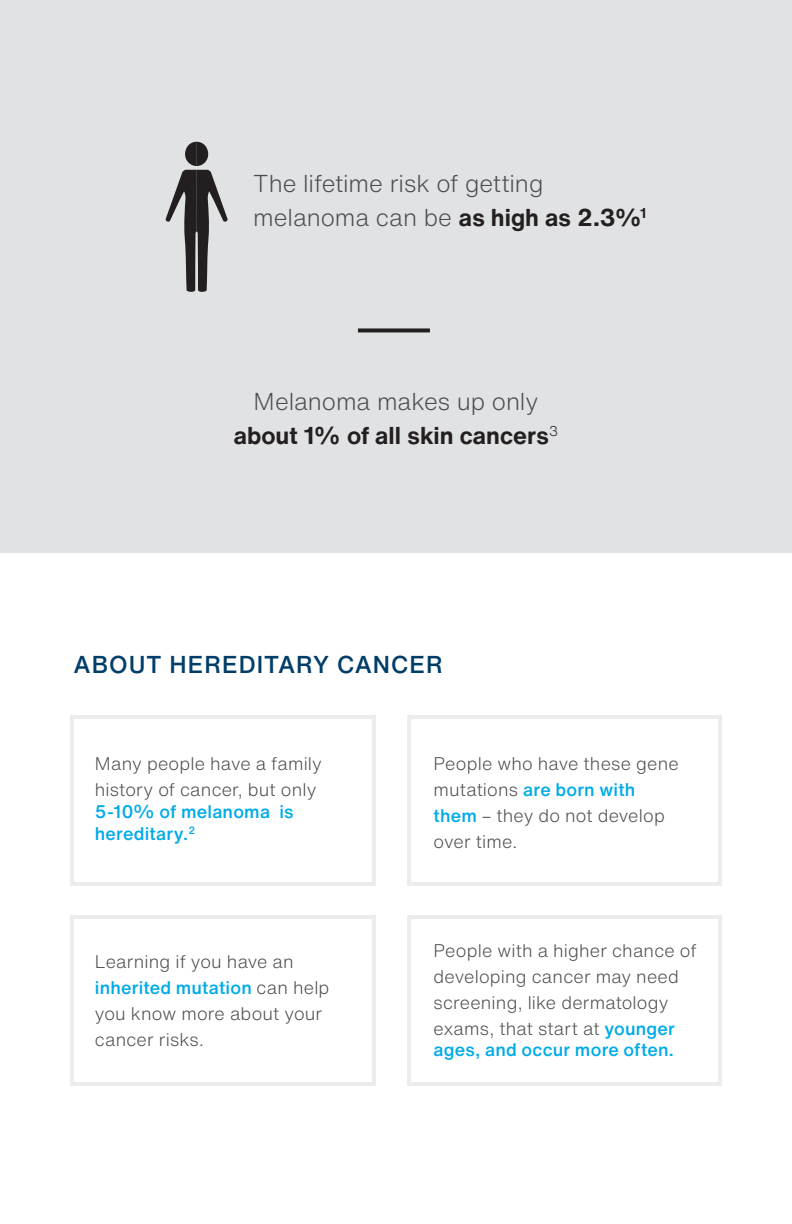
<style>
.page{position:relative;width:792px;height:1224px;background:#fff}
.page>*{position:absolute;margin:0;border:0;box-sizing:border-box;transform-origin:0 0}
.Section_text{font:300 24px "Helvetica Now Text";letter-spacing:-.005em;color:#4b4c4d}
.Section_text-2{font:700 24px/34px "Helvetica Now Text";color:#231f20;text-align:center}
.whitney_sub_head{font:500 24px "Helvetica Now Text";letter-spacing:.04em;color:#003e69}
.Section_text-3{font:300 18px/26px "Helvetica Now Text";letter-spacing:.01em;color:#4b4c4d}
.Section_text-4{font:500 18px/21.6px "Helvetica Now Text";letter-spacing:.01em;color:#00abe7}
.s1{font-weight:700;color:#231f20}
.s2{font-weight:300;color:#4b4c4d}
.s3{font-weight:500;color:#00abe7}
</style>
<div class="page">
<div style="left:0;top:0;width:792px;height:553px;background:#e1e2e4"></div>
<svg style="left:358px;top:328px;width:72px;height:4px"></svg>
<svg style="left:165px;top:142px;width:63px;height:150px"></svg>
<div style="left:70px;top:715px;width:306px;height:171px;border:4px solid #ececee"></div>
<div style="left:70px;top:915px;width:306px;height:171px;border:4px solid #ececee"></div>
<div style="left:407px;top:715px;width:315px;height:171px;border:4px solid #ececee"></div>
<div style="left:407px;top:915px;width:315px;height:171px;border:4px solid #ececee"></div>
<p class="Section_text" style="left:253px;top:167px;width:292px">The lifetime risk of getting</p>
<p class="Section_text" style="left:253px;top:201px;width:395px">melanoma can be <span class="s1">as high as 2.3%</span><sup>1</sup></p>
<p class="Section_text-2" style="left:234px;top:385px;width:326px"><span class="s2">Melanoma makes up only </span>about 1% of all skin cancers<sup>3</sup></p>
<p class="whitney_sub_head" style="left:74px;top:646px;width:371px">ABOUT HEREDITARY CANCER</p>
<p class="Section_text-3" style="left:95px;top:751px;width:229px">Many people have a family history of cancer, but only</p>
<p class="Section_text-4" style="left:95px;top:800px;width:200px">5-10% of melanoma is hereditary.<sup>2</sup></p>
<p class="Section_text-3" style="left:434px;top:751px;width:247px">People who have these gene mutations <span class="s3">are born with them</span> – they do not develop over time.</p>
<p class="Section_text-3" style="left:95px;top:949px;width:236px">Learning if you have an <span class="s3">inherited mutation</span> can help you know more about your cancer risks.</p>
<p class="Section_text-3" style="left:434px;top:937px;width:265px">People with a higher chance of developing cancer may need screening, like dermatology exams, that start at <span class="s3">younger</span></p>
<p class="Section_text-4" style="left:434px;top:1039px;width:242px">ages, and occur more often.</p>
</div>
